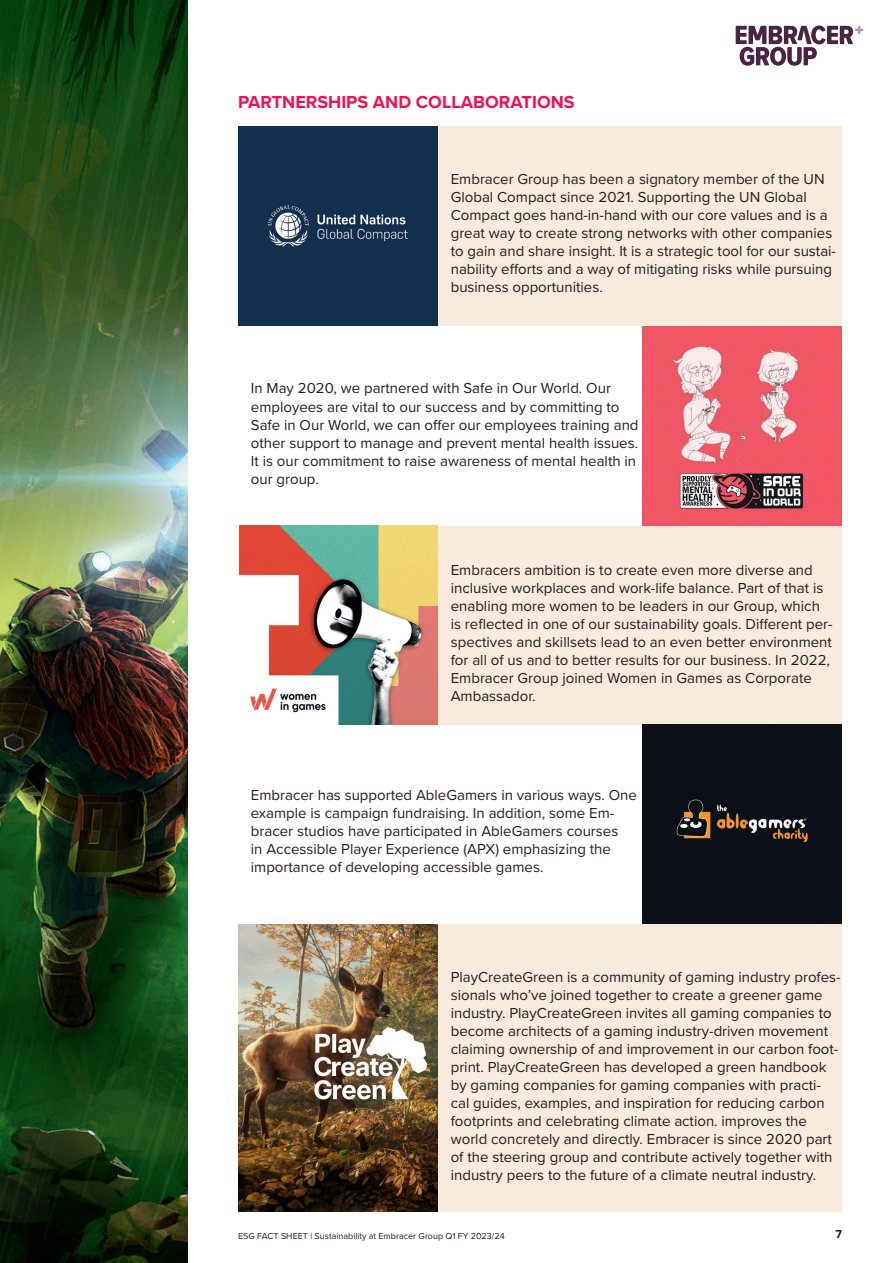
<style>
.page{position:relative;width:893px;height:1263px;background:#fff}
.page>*{position:absolute;margin:0;border:0;box-sizing:border-box;transform-origin:0 0}
.t1{font:700 18px "Proxima Nova";color:#ed1255}
.t2{font:15px/18px "Proxima Nova";color:#231f20}
.t3{font:700 12px "Proxima Nova";color:#231f20}
.t4{font:9px "Proxima Nova";color:#231f20}
</style>
<div class="page">
<svg style="left:736px;top:26px;width:127px;height:40px"></svg>
<div style="left:238px;top:126px;width:200px;height:200px;background:#132f4e"></div>
<div style="left:438px;top:126px;width:404px;height:200px;background:#f8eadd"></div>
<img style="left:642px;top:326px;width:200px;height:200px">
<img style="left:239px;top:526px;width:199px;height:199px">
<div style="left:438px;top:526px;width:404px;height:199px;background:#f8eadd"></div>
<div style="left:642px;top:725px;width:200px;height:200px;background:#0c1019"></div>
<img style="left:238px;top:925px;width:200px;height:287px">
<div style="left:438px;top:925px;width:404px;height:287px;background:#f8eadd"></div>
<img style="left:0;top:0;width:187px;height:1263px">
<p class="t1" style="left:238px;top:88px;width:338px">PARTNERSHIPS AND COLLABORATIONS</p>
<p class="t2" style="left:451px;top:170px;width:387px">Embracer Group has been a signatory member of the UN Global Compact since 2021. Supporting the UN Global Compact goes hand-in-hand with our core values and is a great way to create strong networks with other companies to gain and share insight. It is a strategic tool for our sustai&shy;nability efforts and a way of mitigating risks while pursuing business opportunities.</p>
<p class="t2" style="left:251px;top:379px;width:389px">In May 2020, we partnered with Safe in Our World. Our employees are vital to our success and by committing to Safe in Our World, we can offer our employees training and other support to manage and prevent mental health issues.<br>It is our commitment to raise awareness of mental health in our group.</p>
<p class="t2" style="left:451px;top:560px;width:383px">Embracers ambition is to create even more diverse and inclusive workplaces and work-life balance. Part of that is enabling more women to be leaders in our Group, which is reflected in one of our sustainability goals. Different per&shy;spectives and skillsets lead to an even better environment for all of us and to better results for our business. In 2022, Embracer Group joined Women in Games as Corporate Ambassador.</p>
<p class="t2" style="left:251px;top:786px;width:387px">Embracer has supported AbleGamers in various ways. One example is campaign fundraising. In addition, some Em&shy;bracer studios have participated in AbleGamers courses<br>in Accessible Player Experience (APX) emphasizing the importance of developing accessible games.</p>
<p class="t2" style="left:451px;top:967px;width:392px">PlayCreateGreen is a community of gaming industry profes&shy;sionals who’ve joined together to create a greener game industry. PlayCreateGreen invites all gaming companies to become architects of a gaming industry-driven movement claiming ownership of and improvement in our carbon foot&shy;print. PlayCreateGreen has developed a green handbook by gaming companies for gaming companies with practi&shy;cal guides, examples, and inspiration for reducing carbon footprints and celebrating climate action. improves the world concretely and directly. Embracer is since 2020 part of the steering group and contribute actively together with industry peers to the future of a climate neutral industry.</p>
<p class="t4" style="left:238px;top:1229px;width:268px">ESG FACT SHEET | Sustainability at Embracer Group Q1 FY 2023/24</p>
<p class="t3" style="left:835px;top:1225px;width:8px">7</p>
</div>
